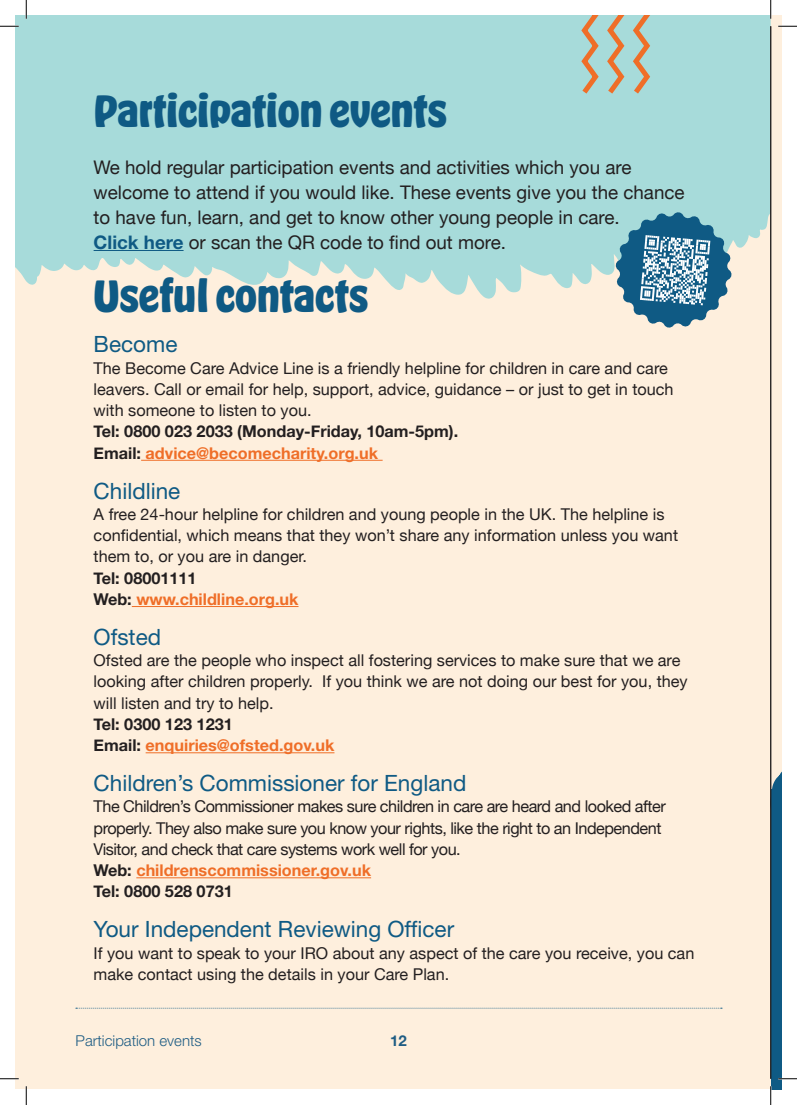
<style>
.page{position:relative;width:797px;height:1105px;background:#fff}
.page>*{position:absolute;margin:0;border:0;box-sizing:border-box;transform-origin:0 0}
.t1{font:700 41.25px "Hobeaux";color:#0f5a84}
.t2{font:22.5px "Helvetica Neue LT Std";color:#0f5a84}
.t3{font:18.75px/25px "Helvetica Neue";color:#231f20}
.t4{font:16.25px/21.2px "Helvetica Neue";color:#231f20}
.t5{font:16.25px/21.2px "Helvetica Neue";letter-spacing:-.03em;color:#231f20}
.t6{font:700 16.25px "Helvetica Neue LT Std";color:#ef6e28}
.t7{font:700 16.25px "Helvetica Neue";color:#231f20}
.t8{font:300 15px "Helvetica Neue LT Std";color:#1f5d84}
.t9{font:700 15px "Helvetica Neue LT Std";color:#1f5d84}
.s1{font-family:"Helvetica Neue LT Std";font-weight:700;color:#0f5a84}
.s2{font-family:"Helvetica Neue";color:#231f20}
</style>
<div class="page">
<div style="left:16px;top:16px;width:765px;height:1073px;background:#feefdd"></div>
<svg style="left:76px;top:1008px;width:646px;height:1px"></svg>
<svg style="left:16px;top:16px;width:756px;height:283px;background:#addcda"></svg>
<hr style="left:94px;top:250px;width:89px;height:1px;background:#0f5a84">
<hr style="left:141px;top:460px;width:241px;height:1px;background:#ef6e28">
<hr style="left:132px;top:606px;width:166px;height:1px;background:#ef6e28">
<hr style="left:146px;top:752px;width:188px;height:1px;background:#ef6e28">
<hr style="left:136px;top:877px;width:235px;height:1px;background:#ef6e28">
<svg style="left:577px;top:16px;width:77px;height:83px;background:#b6c2b2"></svg>
<div style="left:770px;top:789px;width:11px;height:300px;background:#0f5a84"></div>
<svg style="left:754px;top:165px;width:27px;height:789px"></svg>
<svg style="left:610px;top:206px;width:127px;height:122px"></svg>
<hr style="left:770px;top:26px;width:1px;height:1053px;background:#231f20">
<svg style="left:0;top:25px;width:19px;height:2px"></svg>
<svg style="left:778px;top:25px;width:19px;height:2px"></svg>
<svg style="left:0;top:1078px;width:19px;height:1px"></svg>
<svg style="left:778px;top:1078px;width:19px;height:1px"></svg>
<svg style="left:25px;top:0;width:2px;height:19px"></svg>
<svg style="left:25px;top:1086px;width:2px;height:19px"></svg>
<svg style="left:770px;top:0;width:1px;height:19px"></svg>
<svg style="left:770px;top:1086px;width:1px;height:19px"></svg>
<h1 class="t1" style="left:94px;top:84px;width:354px">Participation events</h1>
<p class="t3" style="left:94px;top:155px;width:592px">We hold regular participation events and activities which you are welcome to attend if you would like. These events give you the chance to have fun, learn, and get to know other young people in care.<br><span class="s1">Click here</span> or scan the QR code to find out more.</p>
<h1 class="t1" style="left:94px;top:269px;width:276px">Useful contacts</h1>
<h2 class="t2" style="left:94px;top:331px;width:85px">Become</h2>
<p class="t4" style="left:94px;top:358px;width:581px">The Become Care Advice Line is a friendly helpline for children in care and care leavers. Call or email for help, support, advice, guidance – or just to get in touch with someone to listen to you.</p>
<p class="t7" style="left:94px;top:419px;width:366px">Tel: 0800 023 2033 (Monday-Friday, 10am-5pm).</p>
<p class="t6" style="left:94px;top:443px;width:286px"><span class="s2">Email:</span> advice@becomecharity.org.uk</p>
<h2 class="t2" style="left:94px;top:477px;width:88px">Childline</h2>
<p class="t4" style="left:94px;top:504px;width:586px">A free 24-hour helpline for children and young people in the UK. The helpline is confidential, which means that they won’t share any information unless you want them to, or you are in danger.</p>
<p class="t7" style="left:94px;top:565px;width:104px">Tel: 08001111</p>
<p class="t6" style="left:94px;top:589px;width:206px"><span class="s2">Web:</span> www.childline.org.uk</p>
<h2 class="t2" style="left:94px;top:623px;width:69px">Ofsted</h2>
<p class="t4" style="left:94px;top:651px;width:595px">Ofsted are the people who inspect all fostering services to make sure that we are looking after children properly. If you think we are not doing our best for you, they will listen and try to help.</p>
<p class="t7" style="left:94px;top:711px;width:141px">Tel: 0300 123 1231</p>
<p class="t6" style="left:94px;top:735px;width:242px"><span class="s2">Email:</span> enquiries@ofsted.gov.uk</p>
<h2 class="t2" style="left:94px;top:770px;width:374px">Children’s Commissioner for England</h2>
<p class="t5" style="left:94px;top:797px;width:573px">The Children’s Commissioner makes sure children in care are heard and looked after properly. They also make sure you know your rights, like the right to an Independent<br>Visitor, and check that care systems work well for you.</p>
<p class="t6" style="left:94px;top:860px;width:279px"><span class="s2">Web:</span> childrenscommissioner.gov.uk</p>
<p class="t7" style="left:94px;top:879px;width:141px">Tel: 0800 528 0731</p>
<h2 class="t2" style="left:94px;top:916px;width:362px">Your Independent Reviewing Officer</h2>
<p class="t4" style="left:94px;top:943px;width:602px">If you want to speak to your IRO about any aspect of the care you receive, you can make contact using the details in your Care Plan.</p>
<p class="t8" style="left:76px;top:1031px;width:128px">Participation events</p>
<p class="t9" style="left:390px;top:1031px;width:18px">12</p>
</div>
